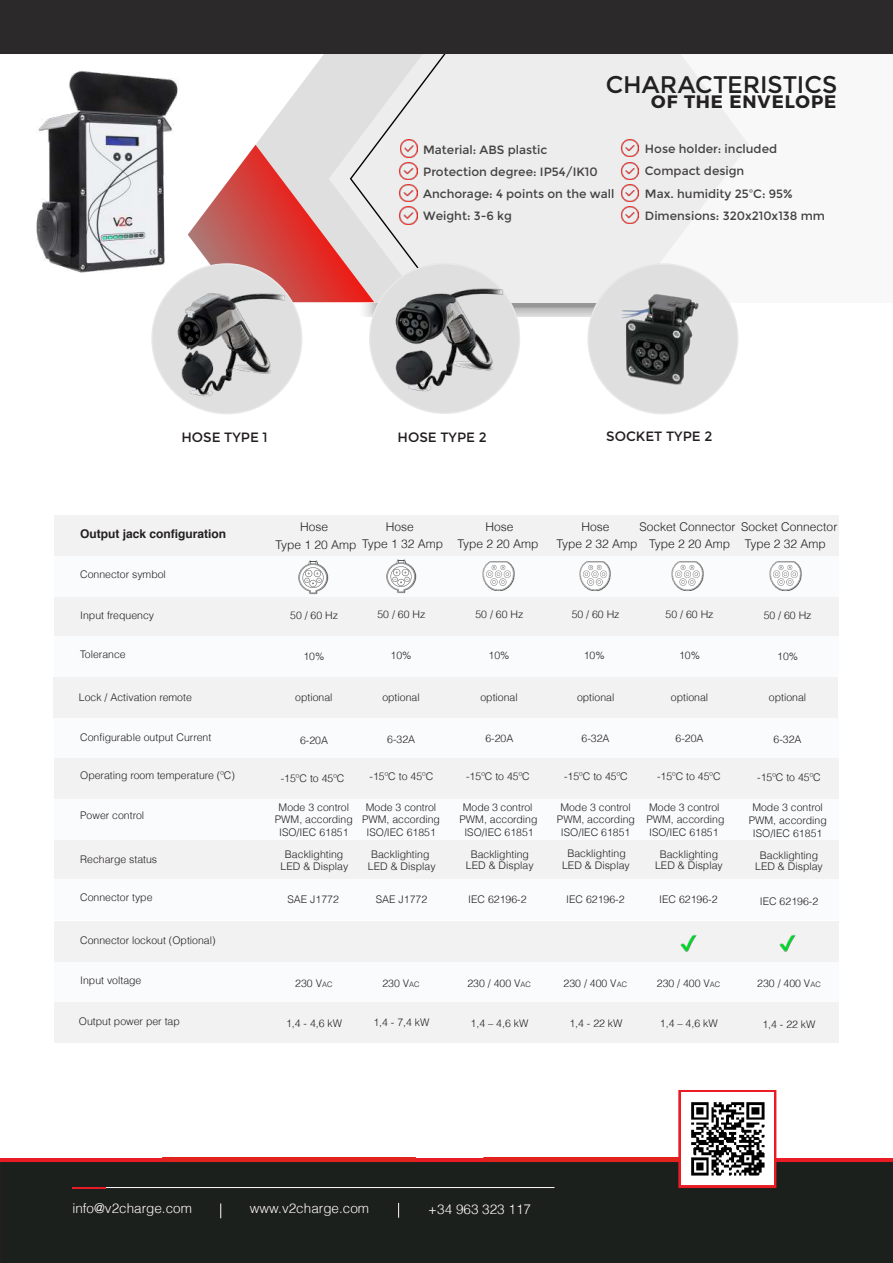
<style>
.page{position:relative;width:893px;height:1263px;background:#fff}
.page>*{position:absolute;margin:0;border:0;box-sizing:border-box;transform-origin:0 0}
.t1{font:24px "Montserrat";color:#222020}
.t2{font:700 18px "Montserrat";letter-spacing:.055em;color:#222020}
.t3{font:300 13.5px "Helvetica";color:#fefaf8}
.t4{font:13.5px "Montserrat";color:#231f20}
.t5{font:12px/22.2px "Montserrat";color:#434142}
.t6{font:300 12px "Helvetica";color:#231f20}
.t7{font:700 12px "Helvetica";color:#231f20}
.t8{font:300 10.5px/12.6px "Helvetica";color:#231f20;text-align:center}
.s1{font-size:7.5px}
</style>
<div class="page">
<svg style="left:701px;top:81px;width:48px;height:221px"></svg>
<svg style="left:191px;top:54px;width:510px;height:262px;background:#e8d8d7"></svg>
<div style="left:1px;top:1px;width:891px;height:52px;background:#2c292a"></div>
<div style="left:0;top:0;width:893px;height:54px;border:2px solid #2c292a"></div>
<div style="left:0;top:1161px;width:893px;height:102px;background:#1c201c"></div>
<hr style="left:0;top:1158px;width:893px;height:3px;background:#e91b24">
<svg style="left:678px;top:1090px;width:98px;height:98px"></svg>
<hr style="left:89px;top:1187px;width:465px;height:1px;background:#fefaf8">
<hr style="left:72px;top:1187px;width:34px;height:1px;background:#e91b24">
<svg style="left:220px;top:1203px;width:1px;height:15px"></svg>
<img style="left:400px;top:140px;width:18px;height:17px">
<img style="left:400px;top:162px;width:17px;height:17px">
<img style="left:400px;top:185px;width:17px;height:17px">
<img style="left:400px;top:207px;width:17px;height:17px">
<img style="left:621px;top:140px;width:17px;height:17px">
<img style="left:621px;top:162px;width:17px;height:17px">
<img style="left:621px;top:184px;width:17px;height:17px">
<img style="left:621px;top:207px;width:17px;height:17px">
<div style="left:588px;top:264px;width:150px;height:150px;background:#dfdfdf;border-radius:50%"></div>
<img style="left:608px;top:284px;width:91px;height:101px">
<div style="left:370px;top:264px;width:149px;height:149px;background:#dfdfdf;border-radius:50%"></div>
<img style="left:394px;top:273px;width:115px;height:120px">
<svg style="left:398px;top:1203px;width:1px;height:15px"></svg>
<div style="left:152px;top:264px;width:150px;height:150px;background:#dfdfdf;border-radius:50%"></div>
<img style="left:177px;top:287px;width:113px;height:111px">
<div style="left:54px;top:515px;width:785px;height:40px;background:#f2f2f2"></div>
<div style="left:54px;top:799px;width:785px;height:41px;background:#fafbfd"></div>
<div style="left:54px;top:961px;width:785px;height:41px;background:#fafbfd"></div>
<div style="left:54px;top:596px;width:785px;height:40px;background:#f2f2f2"></div>
<div style="left:54px;top:636px;width:785px;height:41px;background:#fafbfd"></div>
<div style="left:54px;top:717px;width:785px;height:41px;background:#fafbfd"></div>
<div style="left:54px;top:758px;width:785px;height:40px;background:#f2f2f2"></div>
<div style="left:54px;top:840px;width:785px;height:40px;background:#f2f2f2"></div>
<div style="left:54px;top:921px;width:785px;height:40px;background:#f2f2f2"></div>
<div style="left:54px;top:556px;width:785px;height:41px;background:#fafbfd"></div>
<div style="left:54px;top:1002px;width:785px;height:40px;background:#f2f2f2"></div>
<div style="left:54px;top:879px;width:785px;height:40px;background:#fafbfd"></div>
<div style="left:53px;top:677px;width:785px;height:40px;background:#f2f2f2"></div>
<img style="left:779px;top:934px;width:17px;height:18px">
<img style="left:680px;top:934px;width:17px;height:18px">
<img style="left:298px;top:560px;width:30px;height:35px">
<img style="left:386px;top:559px;width:30px;height:35px">
<img style="left:483px;top:561px;width:32px;height:30px">
<img style="left:579px;top:561px;width:32px;height:30px">
<img style="left:671px;top:561px;width:32px;height:30px">
<img style="left:770px;top:561px;width:31px;height:30px">
<img style="left:36px;top:70px;width:155px;height:212px">
<img style="left:681px;top:1092px;width:92px;height:93px">
<h1 class="t1" style="left:606px;top:70px;width:233px">CHARACTERISTICS</h1>
<h2 class="t2" style="left:651px;top:91px;width:187px">OF THE ENVELOPE</h2>
<p class="t5" style="left:423px;top:138px;width:193px">Material: ABS plastic<br>Protection degree: IP54/IK10<br>Anchorage: 4 points on the wall<br>Weight: 3-6 kg</p>
<p class="t5" style="left:645px;top:138px;width:182px">Hose holder: included<br>Compact design<br>Max. humidity 25ºC: 95%<br>Dimensions: 320x210x138 mm</p>
<p class="t4" style="left:181px;top:429px;width:88px">HOSE TYPE 1</p>
<p class="t4" style="left:398px;top:429px;width:91px">HOSE TYPE 2</p>
<p class="t4" style="left:606px;top:429px;width:108px">SOCKET TYPE 2</p>
<p class="t7" style="left:80px;top:524px;width:148px">Output jack configuration</p>
<p class="t8" style="left:80px;top:568px;width:87px">Connector symbol</p>
<p class="t8" style="left:80px;top:609px;width:75px">Input frequency</p>
<p class="t8" style="left:80px;top:648px;width:47px">Tolerance</p>
<p class="t6" style="left:741px;top:519px;width:98px">Socket Connector</p>
<p class="t6" style="left:300px;top:520px;width:30px">Hose</p>
<p class="t6" style="left:386px;top:519px;width:30px">Hose</p>
<p class="t6" style="left:485px;top:519px;width:30px">Hose</p>
<p class="t6" style="left:582px;top:519px;width:30px">Hose</p>
<p class="t6" style="left:640px;top:519px;width:98px">Socket Connector</p>
<p class="t6" style="left:275px;top:537px;width:265px">Type 1 20 Amp Type 1 32 Amp Type 2 20 Amp</p>
<p class="t6" style="left:557px;top:537px;width:271px">Type 2 32 Amp Type 2 20 Amp Type 2 32 Amp</p>
<p class="t8" style="left:290px;top:609px;width:49px">50 / 60 Hz</p>
<p class="t8" style="left:377px;top:608px;width:49px">50 / 60 Hz</p>
<p class="t8" style="left:475px;top:608px;width:49px">50 / 60 Hz</p>
<p class="t8" style="left:572px;top:608px;width:49px">50 / 60 Hz</p>
<p class="t8" style="left:666px;top:608px;width:49px">50 / 60 Hz</p>
<p class="t8" style="left:764px;top:609px;width:49px">50 / 60 Hz</p>
<p class="t8" style="left:303px;top:650px;width:23px">10%</p>
<p class="t8" style="left:390px;top:649px;width:23px">10%</p>
<p class="t8" style="left:489px;top:649px;width:23px">10%</p>
<p class="t8" style="left:584px;top:649px;width:23px">10%</p>
<p class="t8" style="left:679px;top:649px;width:23px">10%</p>
<p class="t8" style="left:777px;top:650px;width:23px">10%</p>
<p class="t8" style="left:79px;top:690px;width:115px">Lock / Activation remote</p>
<p class="t8" style="left:295px;top:691px;width:39px">optional</p>
<p class="t8" style="left:382px;top:691px;width:39px">optional</p>
<p class="t8" style="left:480px;top:691px;width:39px">optional</p>
<p class="t8" style="left:577px;top:691px;width:39px">optional</p>
<p class="t8" style="left:671px;top:691px;width:39px">optional</p>
<p class="t8" style="left:769px;top:691px;width:39px">optional</p>
<p class="t8" style="left:80px;top:731px;width:133px">Configurable output Current</p>
<p class="t8" style="left:80px;top:769px;width:156px">Operating room temperature (ºC)</p>
<p class="t8" style="left:80px;top:809px;width:66px">Power control</p>
<p class="t8" style="left:80px;top:853px;width:79px">Recharge status</p>
<p class="t8" style="left:300px;top:733px;width:30px">6-20A</p>
<p class="t8" style="left:387px;top:733px;width:30px">6-32A</p>
<p class="t8" style="left:485px;top:732px;width:30px">6-20A</p>
<p class="t8" style="left:582px;top:732px;width:30px">6-32A</p>
<p class="t8" style="left:675px;top:732px;width:30px">6-20A</p>
<p class="t8" style="left:774px;top:732px;width:30px">6-32A</p>
<p class="t8" style="left:281px;top:771px;width:65px">-15ºC to 45ºC</p>
<p class="t8" style="left:370px;top:770px;width:65px">-15ºC to 45ºC</p>
<p class="t8" style="left:466px;top:770px;width:65px">-15ºC to 45ºC</p>
<p class="t8" style="left:564px;top:770px;width:65px">-15ºC to 45ºC</p>
<p class="t8" style="left:657px;top:770px;width:65px">-15ºC to 45ºC</p>
<p class="t8" style="left:757px;top:770px;width:65px">-15ºC to 45ºC</p>
<p class="t8" style="left:275px;top:801px;width:79px">Mode 3 control<br>PWM, according<br>ISO/IEC 61851</p>
<p class="t8" style="left:362px;top:800px;width:79px">Mode 3 control<br>PWM, according<br>ISO/IEC 61851</p>
<p class="t8" style="left:460px;top:800px;width:79px">Mode 3 control<br>PWM, according<br>ISO/IEC 61851</p>
<p class="t8" style="left:557px;top:800px;width:79px">Mode 3 control<br>PWM, according<br>ISO/IEC 61851</p>
<p class="t8" style="left:646px;top:801px;width:79px;text-align:left">Mode 3 control<br>PWM, according<br>ISO/IEC 61851</p>
<p class="t8" style="left:749px;top:801px;width:79px">Mode 3 control<br>PWM, according<br>ISO/IEC 61851</p>
<p class="t8" style="left:281px;top:848px;width:69px">Backlighting<br>LED &amp; Display</p>
<p class="t8" style="left:368px;top:849px;width:69px;line-height:11.2px;text-align:left">Backlighting<br>LED &amp; Display</p>
<p class="t8" style="left:466px;top:848px;width:69px;line-height:11.2px">Backlighting<br>LED &amp; Display</p>
<p class="t8" style="left:562px;top:846px;width:69px">Backlighting<br>LED &amp; Display</p>
<p class="t8" style="left:655px;top:848px;width:69px;line-height:11.2px">Backlighting<br>LED &amp; Display</p>
<p class="t8" style="left:755px;top:849px;width:69px;line-height:11.2px">Backlighting<br>LED &amp; Display</p>
<p class="t8" style="left:80px;top:891px;width:74px">Connector type</p>
<p class="t8" style="left:287px;top:893px;width:53px">SAE J1772</p>
<p class="t8" style="left:760px;top:894px;width:60px">IEC 62196-2</p>
<p class="t8" style="left:376px;top:893px;width:53px">SAE J1772</p>
<p class="t8" style="left:468px;top:893px;width:60px">IEC 62196-2</p>
<p class="t8" style="left:566px;top:893px;width:60px">IEC 62196-2</p>
<p class="t8" style="left:659px;top:893px;width:60px">IEC 62196-2</p>
<p class="t8" style="left:80px;top:934px;width:137px">Connector lockout (Optional)</p>
<p class="t8" style="left:80px;top:974px;width:63px">Input voltage</p>
<p class="t8" style="left:295px;top:976px;width:39px">230 V<span class="s1">AC</span></p>
<p class="t8" style="left:382px;top:976px;width:39px">230 V<span class="s1">AC</span></p>
<p class="t8" style="left:467px;top:976px;width:65px">230 / 400 V<span class="s1">AC</span></p>
<p class="t8" style="left:564px;top:976px;width:65px">230 / 400 V<span class="s1">AC</span></p>
<p class="t8" style="left:657px;top:976px;width:65px">230 / 400 V<span class="s1">AC</span></p>
<p class="t8" style="left:757px;top:977px;width:65px">230 / 400 V<span class="s1">AC</span></p>
<p class="t8" style="left:79px;top:1015px;width:102px">Output power per tap</p>
<p class="t8" style="left:286px;top:1016px;width:58px">1,4 - 4,6 kW</p>
<p class="t8" style="left:373px;top:1015px;width:58px">1,4 - 7,4 kW</p>
<p class="t8" style="left:471px;top:1017px;width:59px">1,4 – 4,6 kW</p>
<p class="t8" style="left:569px;top:1017px;width:55px">1,4 - 22 kW</p>
<p class="t8" style="left:660px;top:1017px;width:59px">1,4 – 4,6 kW</p>
<p class="t8" style="left:762px;top:1017px;width:55px">1,4 - 22 kW</p>
<p class="t3" style="left:72px;top:1200px;width:121px">info@v2charge.com</p>
<p class="t3" style="left:428px;top:1200px;width:104px">+34 963 323 117</p>
<p class="t3" style="left:250px;top:1200px;width:121px">www.v2charge.com</p>
</div>
